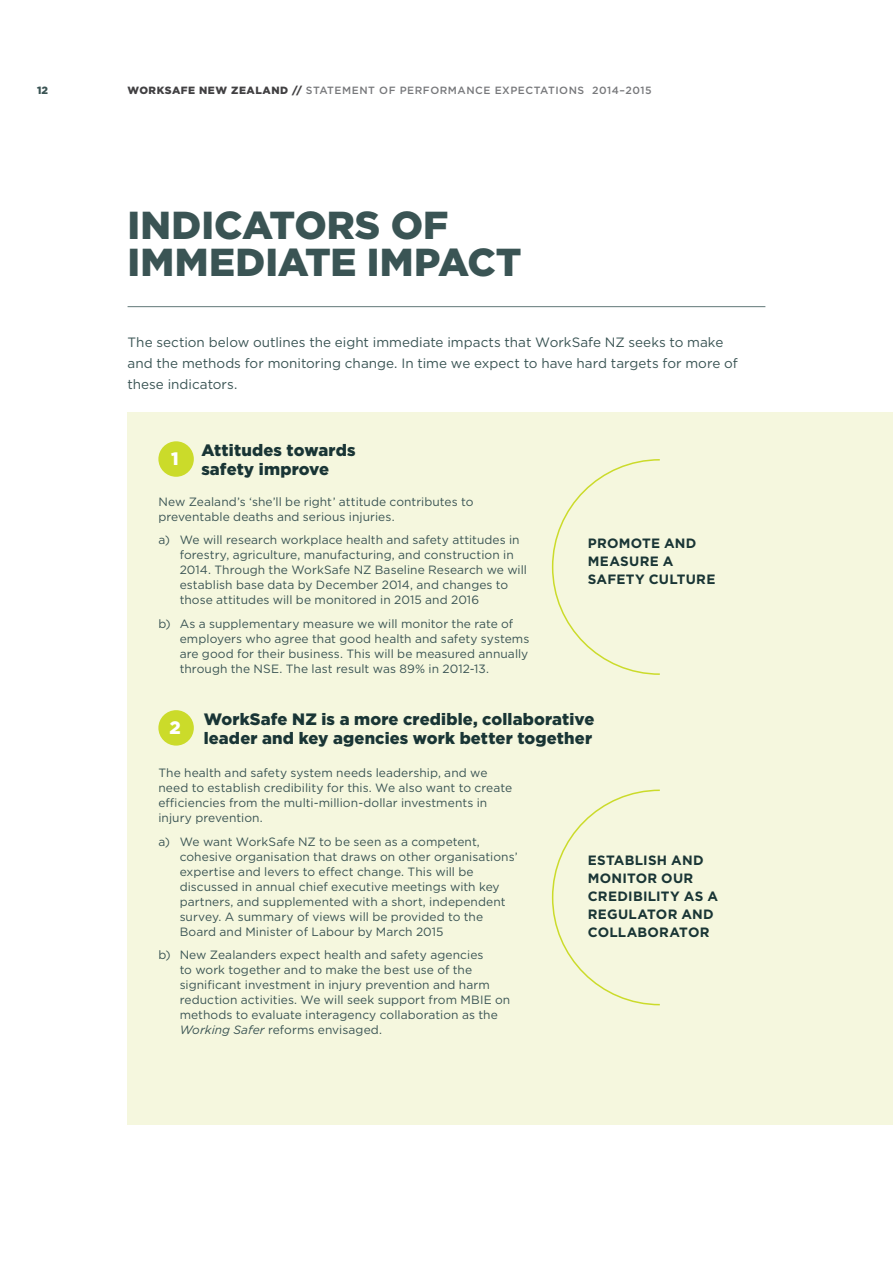
<style>
.page{position:relative;width:893px;height:1263px;background:#fff}
.page>*{position:absolute;margin:0;border:0;box-sizing:border-box;transform-origin:0 0}
.t1{font:900 39px/37.5px "Gotham";color:#3a5454}
.t2{font:900 18px "Gotham";color:#fff}
.t3{font:900 16.5px/19.5px "Gotham";letter-spacing:.01em;color:#193535}
.t4{font:13.5px/21px "Gotham";color:#3a5454}
.t5{font:700 13.5px/18px "Gotham";letter-spacing:.02em;color:#193535}
.t6{font:12px/15px "Gotham";letter-spacing:.005em;color:#3a5454}
.t7{font:500 10.5px "Gotham";letter-spacing:.05em;color:#77787b}
.t8{font:900 10.5px "Gotham";color:#3a5454}
.s1{font-weight:900;color:#414042}
.s2{font-style:italic}
</style>
<div class="page">
<hr style="left:128px;top:306px;width:637px;height:1px;background:#607777">
<div style="left:128px;top:412px;width:765px;height:713px;background:#f5f7de"></div>
<div style="left:158px;top:441px;width:36px;height:36px;background:#cbdb2a;border-radius:50%"></div>
<svg style="left:551px;top:459px;width:109px;height:216px"></svg>
<div style="left:158px;top:710px;width:36px;height:36px;background:#cbdb2a;border-radius:50%"></div>
<svg style="left:551px;top:789px;width:109px;height:217px"></svg>
<p class="t8" style="left:37px;top:83px;width:12px">12</p>
<p class="t7" style="left:128px;top:84px;width:526px"><span class="s1">WORKSAFE NEW ZEALAND //</span> STATEMENT OF PERFORMANCE EXPECTATIONS 2014–2015</p>
<h1 class="t1" style="left:128px;top:206px;width:396px">INDICATORS OF<br>IMMEDIATE IMPACT</h1>
<p class="t4" style="left:128px;top:331px;width:612px">The section below outlines the eight immediate impacts that WorkSafe NZ seeks to make and the methods for monitoring change. In time we expect to have hard targets for more of these indicators.</p>
<h2 class="t2" style="left:171px;top:446px;width:9px">1</h2>
<h3 class="t3" style="left:201px;top:440px;width:156px">Attitudes towards safety improve</h3>
<p class="t6" style="left:158px;top:494px;width:317px">New Zealand’s ‘she’ll be right’ attitude contributes to preventable deaths and serious injuries.</p>
<p class="t6" style="left:180px;top:532px;width:349px;text-indent:-21px">a) We will research workplace health and safety attitudes in forestry, agriculture, manufacturing, and construction in 2014. Through the WorkSafe NZ Baseline Research we will establish base data by December 2014, and changes to those attitudes will be monitored in 2015 and 2016</p>
<p class="t6" style="left:180px;top:616px;width:351px;text-indent:-21px">b) As a supplementary measure we will monitor the rate of employers who agree that good health and safety systems are good for their business. This will be measured annually through the NSE. The last result was 89% in 2012-13.</p>
<p class="t5" style="left:588px;top:534px;width:129px">PROMOTE AND<br>MEASURE A<br>SAFETY CULTURE</p>
<h2 class="t2" style="left:169px;top:715px;width:13px">2</h2>
<h3 class="t3" style="left:204px;top:709px;width:392px">WorkSafe NZ is a more credible, collaborative leader and key agencies work better together</h3>
<p class="t6" style="left:158px;top:765px;width:355px">The health and safety system needs leadership, and we need to establish credibility for this. We also want to create efficiencies from the multi-million-dollar investments in injury prevention.</p>
<p class="t6" style="left:180px;top:834px;width:340px;text-indent:-21px">a) We want WorkSafe NZ to be seen as a competent, cohesive organisation that draws on other organisations’ expertise and levers to effect change. This will be discussed in annual chief executive meetings with key partners, and supplemented with a short, independent survey. A summary of views will be provided to the Board and Minister of Labour by March 2015</p>
<p class="t6" style="left:180px;top:947px;width:332px;text-indent:-21px">b) New Zealanders expect health and safety agencies<br>to work together and to make the best use of the significant investment in injury prevention and harm reduction activities. We will seek support from MBIE on methods to evaluate interagency collaboration as the <span class="s2">Working Safer</span> reforms envisaged.</p>
<p class="t5" style="left:588px;top:851px;width:132px">ESTABLISH AND<br>MONITOR OUR<br>CREDIBILITY AS A<br>REGULATOR AND<br>COLLABORATOR</p>
</div>
